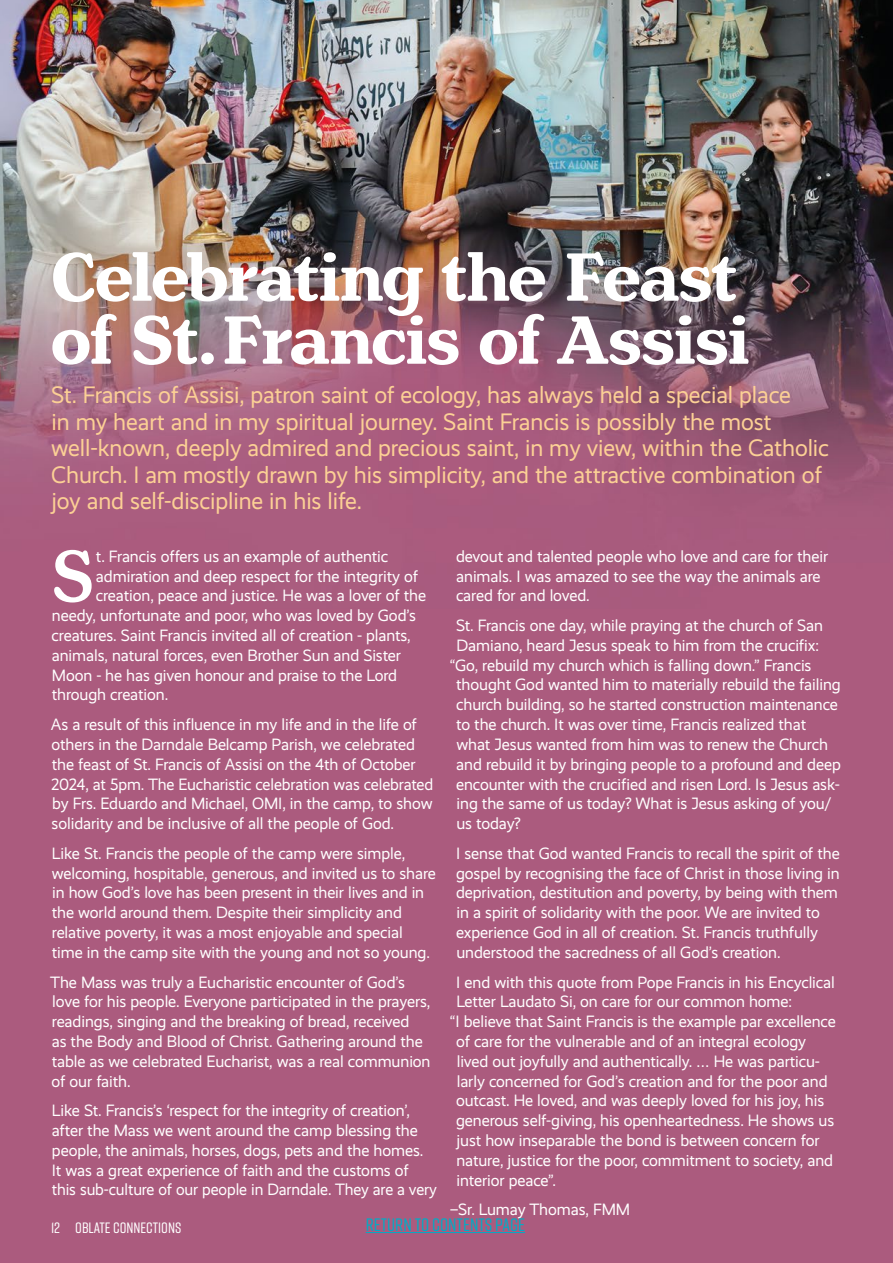
<style>
.page{position:relative;width:893px;height:1263px;background:#fff}
.page>*{position:absolute;margin:0;border:0;box-sizing:border-box;transform-origin:0 0}
.Quote{font:500 76.8px "Henriette";color:#fff}
.A_Head_Horley{font:700 72px/63px "Henriette";letter-spacing:-.02em;color:#fff}
.Quote-2{font:24px/26.4px "Realist";letter-spacing:-.005em;color:#fcd095}
.t1{font:500 18px "Rift";color:#00adc6}
.Quote-3{font:16.5px/19.8px "Realist";letter-spacing:-.005em;color:#fff}
.Body_1{font:500 15px "Rift";color:#fff}
</style>
<div class="page">
<img style="left:0;top:0;width:893px;height:1263px">
<hr style="left:366px;top:1232px;width:159px;height:1px;background:#00adc6">
<p class="A_Head_Horley" style="left:51px;top:247px;width:700px">Celebrating the Feast of St. Francis of Assisi</p>
<p class="Quote-2" style="left:51px;top:382px;width:779px">St. Francis of Assisi, patron saint of ecology, has always held a special place<br>in my heart and in my spiritual journey. Saint Francis is possibly the most well-known, deeply admired and precious saint, in my view, within the Catholic Church. I am mostly drawn by his simplicity, and the attractive combination of joy and self-discipline in his life.</p>
<p class="Quote" style="left:51px;top:532px;width:46px">S</p>
<p class="Quote-3" style="left:96px;top:546px;width:294px">t. Francis offers us an example of authentic</p>
<p class="Quote-3" style="left:456px;top:546px;width:374px">devout and talented people who love and care for their animals. I was amazed to see the way the animals are cared for and loved.</p>
<p class="Quote-3" style="left:456px;top:616px;width:368px">St. Francis one day, while praying at the church of San</p>
<p class="Quote-3" style="left:456px;top:635px;width:364px">Damiano, heard Jesus speak to him from the crucifix:</p>
<p class="Quote-3" style="left:450px;top:655px;width:363px">“Go, rebuild my church which is falling down.” Francis</p>
<p class="Quote-3" style="left:456px;top:675px;width:386px">thought God wanted him to materially rebuild the failing</p>
<p class="Quote-3" style="left:456px;top:695px;width:383px">church building, so he started construction maintenance</p>
<p class="Quote-3" style="left:456px;top:715px;width:351px">to the church. It was over time, Francis realized that</p>
<p class="Quote-3" style="left:456px;top:734px;width:373px">what Jesus wanted from him was to renew the Church</p>
<p class="Quote-3" style="left:456px;top:754px;width:386px">and rebuild it by bringing people to a profound and deep</p>
<p class="Quote-3" style="left:456px;top:774px;width:385px">encounter with the crucified and risen Lord. Is Jesus ask-</p>
<p class="Quote-3" style="left:456px;top:794px;width:376px">ing the same of us today? What is Jesus asking of you/</p>
<p class="Quote-3" style="left:456px;top:814px;width:66px">us today?</p>
<p class="Quote-3" style="left:456px;top:843px;width:385px">I sense that God wanted Francis to recall the spirit of the gospel by recognising the face of Christ in those living in deprivation, destitution and poverty, by being with them in a spirit of solidarity with the poor. We are invited to experience God in all of creation. St. Francis truthfully understood the sacredness of all God’s creation.</p>
<p class="Quote-3" style="left:456px;top:972px;width:380px">I end with this quote from Pope Francis in his Encyclical</p>
<p class="Quote-3" style="left:456px;top:992px;width:337px">Letter Laudato Si, on care for our common home:</p>
<p class="Quote-3" style="left:450px;top:1012px;width:387px">“I believe that Saint Francis is the example par excellence</p>
<p class="Quote-3" style="left:456px;top:1031px;width:352px">of care for the vulnerable and of an integral ecology</p>
<p class="Quote-3" style="left:457px;top:1051px;width:365px">lived out joyfully and authentically. … He was particu-</p>
<p class="Quote-3" style="left:457px;top:1071px;width:372px">larly concerned for God’s creation and for the poor and</p>
<p class="Quote-3" style="left:456px;top:1091px;width:370px">outcast. He loved, and was deeply loved for his joy, his</p>
<p class="Quote-3" style="left:456px;top:1111px;width:380px">generous self-giving, his openheartedness. He shows us</p>
<p class="Quote-3" style="left:456px;top:1130px;width:365px">just how inseparable the bond is between concern for</p>
<p class="Quote-3" style="left:456px;top:1150px;width:378px">nature, justice for the poor, commitment to society, and</p>
<p class="Quote-3" style="left:456px;top:1170px;width:101px">interior peace”.</p>
<p class="Quote-3" style="left:450px;top:1200px;width:182px">–Sr. Lumay Thomas, FMM</p>
<p class="Quote-3" style="left:96px;top:566px;width:324px">admiration and deep respect for the integrity of</p>
<p class="Quote-3" style="left:96px;top:586px;width:332px">creation, peace and justice. He was a lover of the</p>
<p class="Quote-3" style="left:52px;top:606px;width:366px">needy, unfortunate and poor, who was loved by God’s</p>
<p class="Quote-3" style="left:52px;top:625px;width:361px">creatures. Saint Francis invited all of creation - plants,</p>
<p class="Quote-3" style="left:52px;top:645px;width:351px">animals, natural forces, even Brother Sun and Sister</p>
<p class="Quote-3" style="left:52px;top:665px;width:347px">Moon - he has given honour and praise to the Lord</p>
<p class="Quote-3" style="left:52px;top:685px;width:118px">through creation.</p>
<p class="Quote-3" style="left:51px;top:715px;width:384px">As a result of this influence in my life and in the life of others in the Darndale Belcamp Parish, we celebrated the feast of St. Francis of Assisi on the 4th of October 2024, at 5pm. The Eucharistic celebration was celebrated by Frs. Eduardo and Michael, OMI, in the camp, to show solidarity and be inclusive of all the people of God.</p>
<p class="Quote-3" style="left:52px;top:843px;width:386px">Like St. Francis the people of the camp were simple, welcoming, hospitable, generous, and invited us to share in how God’s love has been present in their lives and in the world around them. Despite their simplicity and relative poverty, it was a most enjoyable and special time in the camp site with the young and not so young.</p>
<p class="Quote-3" style="left:50px;top:972px;width:382px">The Mass was truly a Eucharistic encounter of God’s love for his people. Everyone participated in the prayers, readings, singing and the breaking of bread, received<br>as the Body and Blood of Christ. Gathering around the table as we celebrated Eucharist, was a real communion of our faith.</p>
<p class="Quote-3" style="left:52px;top:1101px;width:387px">Like St. Francis’s ‘respect for the integrity of creation’, after the Mass we went around the camp blessing the people, the animals, horses, dogs, pets and the homes.<br>It was a great experience of faith and the customs of this sub-culture of our people in Darndale. They are a very</p>
<p class="Body_1" style="left:51px;top:1217px;width:132px">12 OBLATE CONNECTIONS</p>
<p class="t1" style="left:366px;top:1212px;width:161px">RETURN TO CONTENTS PAGE</p>
</div>
